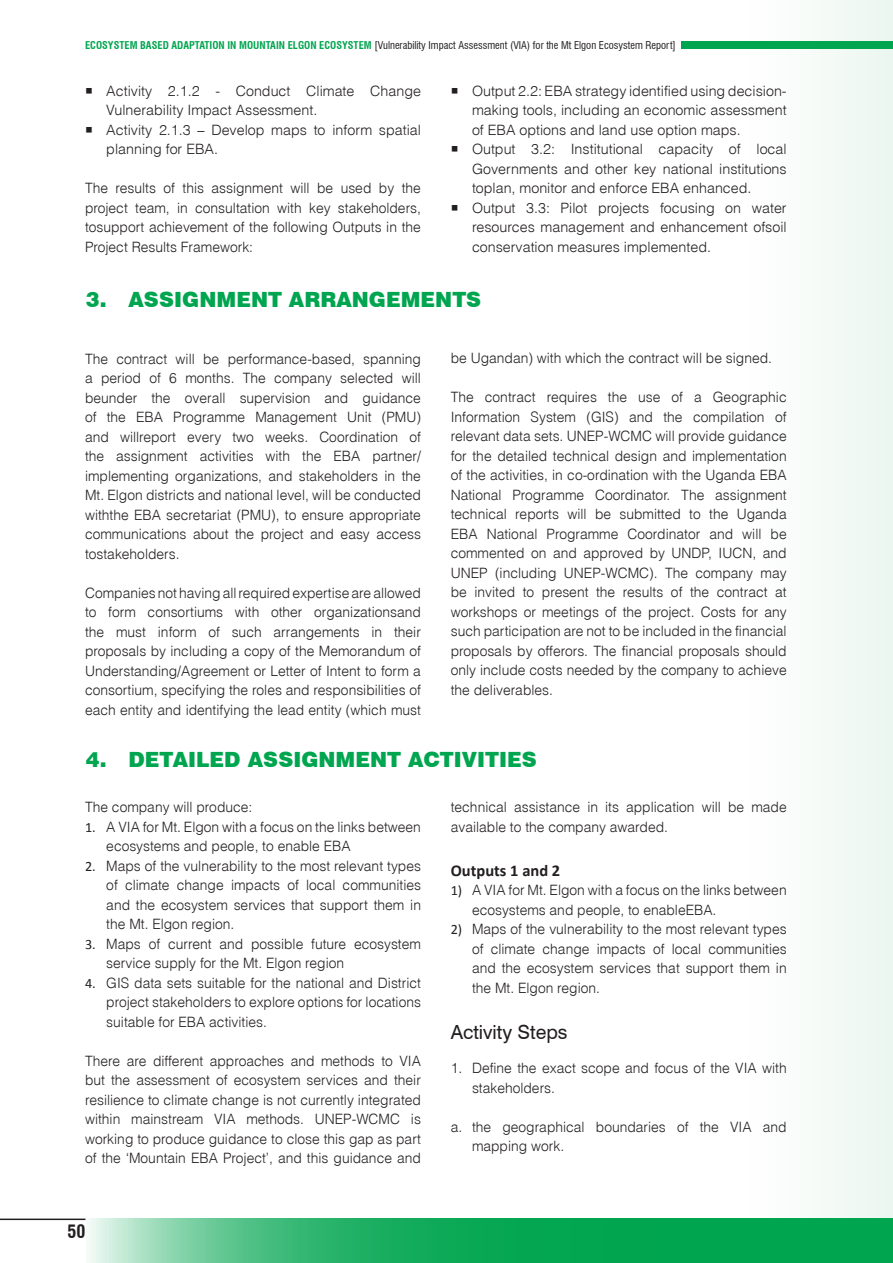
<style>
.page{position:relative;width:893px;height:1263px;background:#fff}
.page>*{position:absolute;margin:0;border:0;box-sizing:border-box;transform-origin:0 0}
.SBHed_1{font:900 21px "Swiss 721 BT";color:#00a54f}
.SBHed_2{font:19.5px "Swiss 721 BT";color:#231f20}
.t1{font:700 condensed 18px "Swiss 721 BT";color:#231f20}
.No_Spacing{font:700 16.5px "Calibri";color:#231f20}
.BD_TXT{font:14.25px/19.5px "Switzerland Light Plain";color:#231f20;text-align:justify}
.t2{font:condensed 10.5px "Swiss 721 BT";color:#231f20}
.s1{font-weight:700;color:#00a54f}
.s2{font-family:"Calibri"}
</style>
<div class="page">
<div style="left:741px;top:0;width:152px;height:1263px;background:#f6fbf8"></div>
<svg style="left:90px;top:1218px;width:803px;height:45px;background:#28b26a"></svg>
<div style="left:682px;top:41px;width:211px;height:7px;background:#00a54f"></div>
<hr style="left:0;top:1218px;width:85px;height:2px;background:#231f20">
<p class="t2" style="left:85px;top:39px;width:592px"><span class="s1">ECOSYSTEM BASED ADAPTATION IN MOUNTAIN ELGON ECOSYSTEM</span> [Vulnerability Impact Assessment (VIA) for the Mt Elgon Ecosystem Report]</p>
<p class="BD_TXT" style="left:106px;top:80px;width:316px">Activity 2.1.2 - Conduct Climate Change<br>Vulnerability Impact Assessment.</p>
<p class="BD_TXT" style="left:106px;top:119px;width:316px">Activity 2.1.3 – Develop maps to inform spatial planning for EBA.</p>
<p class="BD_TXT" style="left:85px;top:178px;width:337px">The results of this assignment will be used by the project team, in consultation with key stakeholders, tosupport achievement of the following Outputs in the Project Results Framework:</p>
<p class="BD_TXT" style="left:472px;top:80px;width:316px">Output 2.2: EBA strategy identified using decision&shy;making tools, including an economic assessment of EBA options and land use option maps.</p>
<p class="BD_TXT" style="left:472px;top:139px;width:316px">Output 3.2: Institutional capacity of local Governments and other key national institutions toplan, monitor and enforce EBA enhanced.</p>
<p class="BD_TXT" style="left:472px;top:197px;width:316px">Output 3.3: Pilot projects focusing on water resources management and enhancement ofsoil conservation measures implemented.</p>
<p class="SBHed_1" style="left:86px;top:287px;width:397px">3. ASSIGNMENT ARRANGEMENTS</p>
<p class="BD_TXT" style="left:85px;top:348px;width:337px">The contract will be performance-based, spanning a period of 6 months. The company selected will beunder the overall supervision and guidance of the EBA Programme Management Unit (PMU) and willreport every two weeks. Coordination of the assignment activities with the EBA partner/ implementing organizations, and stakeholders in the Mt. Elgon districts and national level, will be conducted withthe EBA secretariat (PMU), to ensure appropriate communications about the project and easy access tostakeholders.</p>
<p class="BD_TXT" style="left:85px;top:582px;width:337px">Companies not having all required expertise are allowed to form consortiums with other organizationsand the must inform of such arrangements in their proposals by including a copy of the Memorandum of Understanding/Agreement or Letter of Intent to form a consortium, specifying the roles and responsibilities of each entity and identifying the lead entity (which must</p>
<p class="BD_TXT" style="left:451px;top:348px;width:323px">be Ugandan) with which the contract will be signed.</p>
<p class="BD_TXT" style="left:451px;top:387px;width:337px">The contract requires the use of a Geographic Information System (GIS) and the compilation of relevant data sets. UNEP-WCMC will provide guidance for the detailed technical design and implementation of the activities, in co-ordination with the Uganda EBA National Programme Coordinator. The assignment technical reports will be submitted to the Uganda EBA National Programme Coordinator and will be commented on and approved by UNDP, IUCN, and UNEP (including UNEP-WCMC). The company may be invited to present the results of the contract at workshops or meetings of the project. Costs for any such participation are not to be included in the financial proposals by offerors. The financial proposals should only include costs needed by the company to achieve the deliverables.</p>
<p class="SBHed_1" style="left:86px;top:746px;width:452px">4. DETAILED ASSIGNMENT ACTIVITIES</p>
<p class="BD_TXT" style="left:85px;top:797px;width:169px">The company will produce:</p>
<p class="BD_TXT" style="left:106px;top:816px;width:316px;text-indent:-21px"><span class="s2">1.</span> A VIA for Mt. Elgon with a focus on the links between ecosystems and people, to enable EBA</p>
<p class="BD_TXT" style="left:106px;top:855px;width:316px;text-indent:-21px"><span class="s2">2.</span> Maps of the vulnerability to the most relevant types of climate change impacts of local communities and the ecosystem services that support them in the Mt. Elgon region.</p>
<p class="BD_TXT" style="left:106px;top:933px;width:316px;text-indent:-21px"><span class="s2">3.</span> Maps of current and possible future ecosystem service supply for the Mt. Elgon region</p>
<p class="BD_TXT" style="left:106px;top:972px;width:316px;text-indent:-21px"><span class="s2">4.</span> GIS data sets suitable for the national and District project stakeholders to explore options for locations suitable for EBA activities.</p>
<p class="BD_TXT" style="left:85px;top:1050px;width:337px">There are different approaches and methods to VIA but the assessment of ecosystem services and their resilience to climate change is not currently integrated within mainstream VIA methods. UNEP-WCMC is working to produce guidance to close this gap as part of the ‘Mountain EBA Project’, and this guidance and</p>
<p class="BD_TXT" style="left:451px;top:797px;width:337px">technical assistance in its application will be made available to the company awarded.</p>
<p class="No_Spacing" style="left:451px;top:860px;width:111px">Outputs 1 and 2</p>
<p class="BD_TXT" style="left:472px;top:880px;width:316px;text-indent:-21px"><span class="s2">1)</span> A VIA for Mt. Elgon with a focus on the links between ecosystems and people, to enableEBA.</p>
<p class="BD_TXT" style="left:472px;top:919px;width:316px;text-indent:-21px"><span class="s2">2)</span> Maps of the vulnerability to the most relevant types of climate change impacts of local communities and the ecosystem services that support them in the Mt. Elgon region.</p>
<p class="SBHed_2" style="left:451px;top:1020px;width:118px">Activity Steps</p>
<p class="BD_TXT" style="left:472px;top:1058px;width:316px;text-indent:-21px">1. Define the exact scope and focus of the VIA with stakeholders.</p>
<p class="BD_TXT" style="left:472px;top:1116px;width:316px;text-indent:-21px">a. the geographical boundaries of the VIA and mapping work.</p>
<p class="t1" style="left:67px;top:1221px;width:19px">50</p>
</div>
